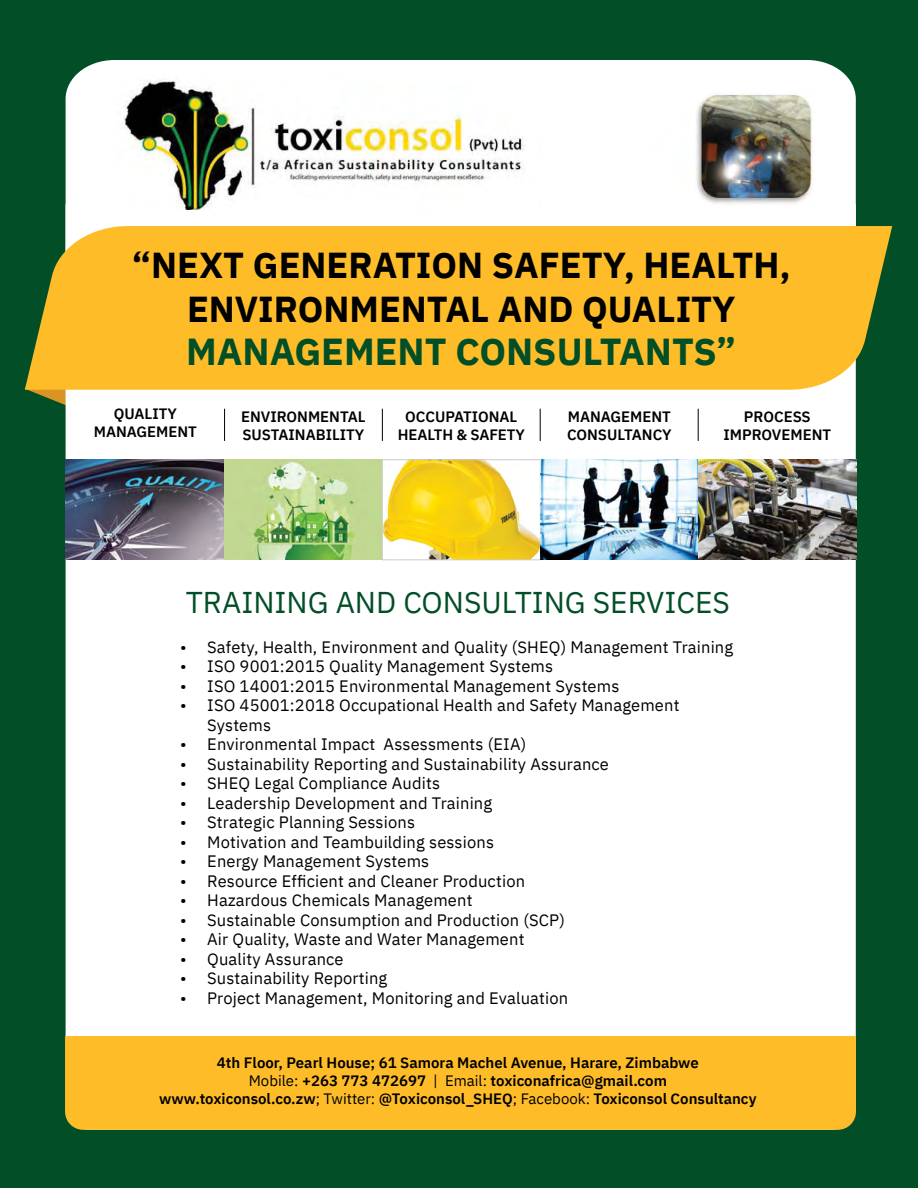
<style>
.page{position:relative;width:918px;height:1188px;background:#024e27}
.page>*{position:absolute;margin:0;border:0;box-sizing:border-box;transform-origin:0 0}
.t1{font:700 37.5px "IBM Plex Sans";color:#024e27}
.t2{font:700 36px/43.5px "IBM Plex Sans";color:#000;text-align:center}
.t3{font:30px "IBM Plex Sans";color:#024e27}
.t4{font:16.5px/19.5px "IBM Plex Sans";letter-spacing:.01em;color:#000}
.t5{font:600 15px/18px "IBM Plex Sans";color:#000;text-align:center}
.s1{font-weight:400}
</style>
<div class="page">
<div style="left:66px;top:60px;width:790px;height:144px;background:#fff"></div>
<div style="left:66px;top:204px;width:790px;height:832px;background:#fff"></div>
<div style="left:25px;top:226px;width:867px;height:164px;background:#febd28"></div>
<img style="left:653px;top:92px;width:161px;height:115px">
<img style="left:115px;top:75px;width:427px;height:135px">
<img style="left:65px;top:460px;width:791px;height:100px">
<div style="left:382px;top:460px;width:159px;height:100px;border:1px solid #cbcdce"></div>
<hr style="left:224px;top:409px;width:1px;height:32px;background:#000">
<hr style="left:382px;top:409px;width:1px;height:32px;background:#000">
<hr style="left:540px;top:409px;width:1px;height:32px;background:#000">
<hr style="left:698px;top:409px;width:1px;height:32px;background:#000">
<div style="left:65px;top:1036px;width:791px;height:94px;background:#febd28"></div>
<h2 class="t2" style="left:132px;top:241px;width:660px">“NEXT GENERATION SAFETY, HEALTH,<br>ENVIRONMENTAL AND QUALITY</h2>
<h1 class="t1" style="left:186px;top:322px;width:552px">MANAGEMENT CONSULTANTS”</h1>
<p class="t5" style="left:94px;top:404px;width:105px">QUALITY<br>MANAGEMENT</p>
<p class="t5" style="left:241px;top:406px;width:126px;text-align:left">ENVIRONMENTAL<br>SUSTAINABILITY</p>
<p class="t5" style="left:398px;top:406px;width:128px">OCCUPATIONAL<br>HEALTH &amp; SAFETY</p>
<p class="t5" style="left:567px;top:406px;width:106px;text-align:left">MANAGEMENT<br>CONSULTANCY</p>
<p class="t5" style="left:724px;top:406px;width:109px">PROCESS<br>IMPROVEMENT</p>
<h3 class="t3" style="left:186px;top:579px;width:546px">TRAINING AND CONSULTING SERVICES</h3>
<p class="t4" style="left:180px;top:636px;width:554px">• Safety, Health, Environment and Quality (SHEQ) Management Training</p>
<p class="t4" style="left:180px;top:655px;width:374px">• ISO 9001:2015 Quality Management Systems</p>
<p class="t4" style="left:180px;top:675px;width:441px">• ISO 14001:2015 Environmental Management Systems</p>
<p class="t4" style="left:207px;top:694px;width:474px;text-indent:-27px">• ISO 45001:2018 Occupational Health and Safety Management<br>Systems</p>
<p class="t4" style="left:180px;top:733px;width:348px">• Environmental Impact Assessments (EIA)</p>
<p class="t4" style="left:180px;top:753px;width:430px">• Sustainability Reporting and Sustainability Assurance</p>
<p class="t4" style="left:180px;top:772px;width:261px">• SHEQ Legal Compliance Audits</p>
<p class="t4" style="left:180px;top:792px;width:313px">• Leadership Development and Training</p>
<p class="t4" style="left:180px;top:811px;width:236px">• Strategic Planning Sessions</p>
<p class="t4" style="left:180px;top:831px;width:315px">• Motivation and Teambuilding sessions</p>
<p class="t4" style="left:180px;top:850px;width:251px">• Energy Management Systems</p>
<p class="t4" style="left:180px;top:870px;width:346px">• Resource Efficient and Cleaner Production</p>
<p class="t4" style="left:180px;top:889px;width:294px">• Hazardous Chemicals Management</p>
<p class="t4" style="left:180px;top:909px;width:386px">• Sustainable Consumption and Production (SCP)</p>
<p class="t4" style="left:180px;top:928px;width:346px">• Air Quality, Waste and Water Management</p>
<p class="t4" style="left:180px;top:948px;width:165px">• Quality Assurance</p>
<p class="t4" style="left:180px;top:967px;width:209px">• Sustainability Reporting</p>
<p class="t4" style="left:180px;top:987px;width:390px">• Project Management, Monitoring and Evaluation</p>
<p class="t5" style="left:159px;top:1053px;width:599px">4th Floor, Pearl House; 61 Samora Machel Avenue, Harare, Zimbabwe<br><span class="s1">Mobile:</span> +263 773 472697 <span class="s1">| Email:</span> toxiconafrica@gmail.com<br>www.toxiconsol.co.zw<span class="s1">; Twitter:</span> @Toxiconsol_SHEQ<span class="s1">; Facebook:</span> Toxiconsol Consultancy</p>
</div>
